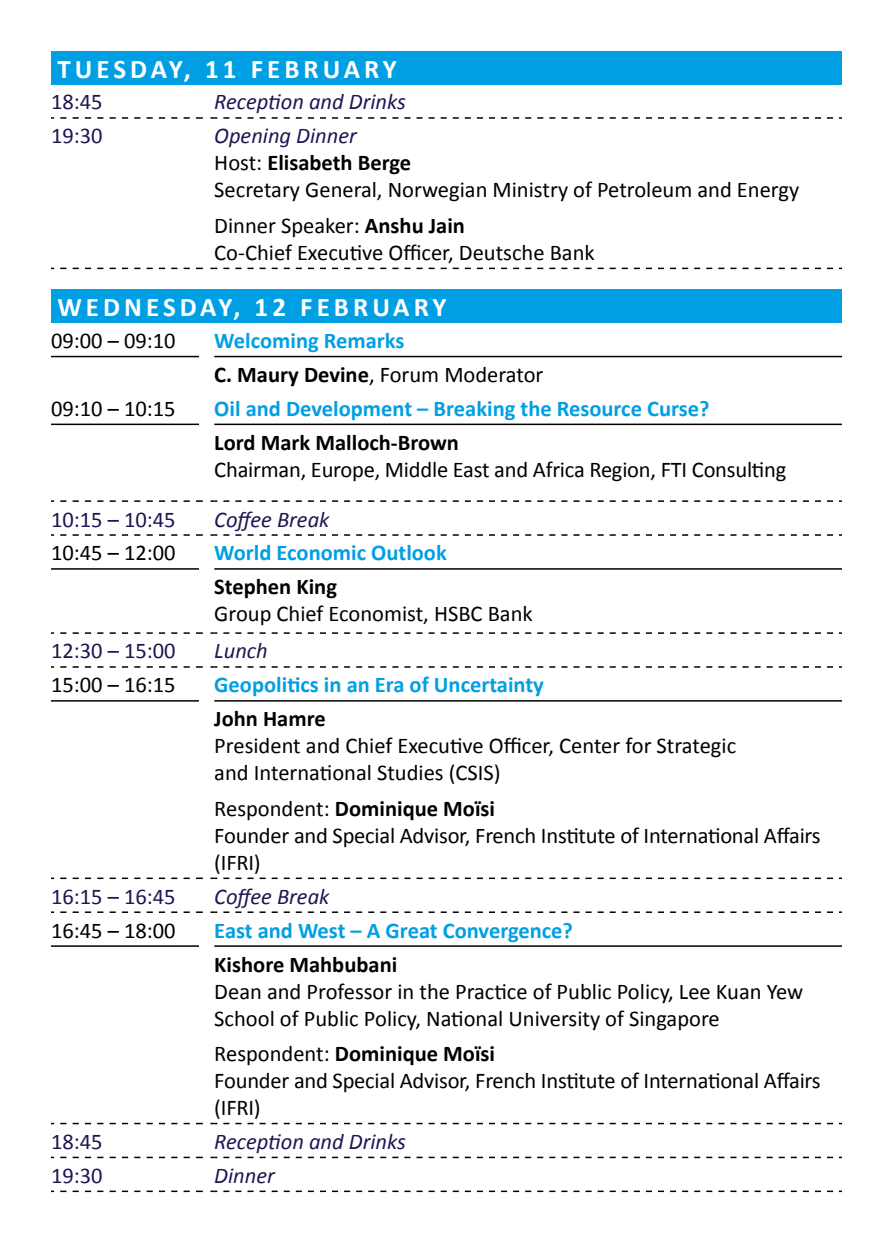
<style>
.page{position:relative;width:893px;height:1259px;background:#fff}
.page>*{position:absolute;margin:0;border:0;box-sizing:border-box;transform-origin:0 0}
.t1{font:700 27px "Calibri";letter-spacing:.15em;color:#fff}
.t2{font:22.5px/27px "Calibri";color:#000}
.t3{font:700 22.5px/33.9px "Calibri";color:#009fe3}
.t4{font:italic 22.5px "Calibri";color:#211452}
.t5{font:700 22.5px "Calibri";color:#000}
.t6{font:22.5px "Calibri";color:#211452}
.s1{font-style:italic;color:#211452}
.s2{font-weight:700}
.s3{color:#000}
.s4{font-weight:400;color:#000}
</style>
<div class="page">
<div style="left:51px;top:51px;width:791px;height:33px;background:#009fe3"></div>
<svg style="left:60px;top:117px;width:157px;height:2px"></svg>
<svg style="left:223px;top:117px;width:619px;height:2px"></svg>
<svg style="left:60px;top:268px;width:157px;height:1px"></svg>
<svg style="left:223px;top:268px;width:619px;height:1px"></svg>
<div style="left:51px;top:290px;width:791px;height:33px;background:#009fe3"></div>
<hr style="left:51px;top:356px;width:148px;height:1px;background:#000">
<hr style="left:214px;top:356px;width:628px;height:1px;background:#000">
<hr style="left:51px;top:423px;width:148px;height:2px;background:#000">
<hr style="left:214px;top:423px;width:628px;height:2px;background:#000">
<svg style="left:60px;top:500px;width:157px;height:2px"></svg>
<svg style="left:223px;top:500px;width:619px;height:2px"></svg>
<svg style="left:60px;top:534px;width:157px;height:2px"></svg>
<svg style="left:223px;top:534px;width:619px;height:2px"></svg>
<hr style="left:51px;top:568px;width:148px;height:1px;background:#000">
<hr style="left:214px;top:568px;width:628px;height:1px;background:#000">
<svg style="left:60px;top:632px;width:157px;height:2px"></svg>
<svg style="left:223px;top:632px;width:619px;height:2px"></svg>
<svg style="left:60px;top:666px;width:157px;height:2px"></svg>
<svg style="left:223px;top:666px;width:619px;height:2px"></svg>
<hr style="left:51px;top:700px;width:148px;height:1px;background:#000">
<hr style="left:214px;top:700px;width:628px;height:1px;background:#000">
<svg style="left:60px;top:877px;width:157px;height:2px"></svg>
<svg style="left:223px;top:877px;width:619px;height:2px"></svg>
<svg style="left:60px;top:911px;width:157px;height:2px"></svg>
<svg style="left:223px;top:911px;width:619px;height:2px"></svg>
<hr style="left:51px;top:945px;width:148px;height:2px;background:#000">
<hr style="left:214px;top:945px;width:628px;height:2px;background:#000">
<svg style="left:60px;top:1122px;width:157px;height:2px"></svg>
<svg style="left:223px;top:1122px;width:619px;height:2px"></svg>
<svg style="left:60px;top:1156px;width:157px;height:2px"></svg>
<svg style="left:223px;top:1156px;width:619px;height:2px"></svg>
<svg style="left:60px;top:1190px;width:157px;height:2px"></svg>
<svg style="left:223px;top:1190px;width:619px;height:2px"></svg>
<p class="t1" style="left:57px;top:51px;width:341px">TUESDAY, 11 FEBRUARY</p>
<p class="t6" style="left:51px;top:88px;width:53px">18:45</p>
<p class="t4" style="left:214px;top:87px;width:193px">Reception and Drinks</p>
<p class="t6" style="left:51px;top:122px;width:53px">19:30</p>
<p class="t2" style="left:214px;top:122px;width:586px"><span class="s1">Opening Dinner<br></span>Host: <span class="s2">Elisabeth Berge<br></span>Secretary General, Norwegian Ministry of Petroleum and Energy</p>
<p class="t2" style="left:214px;top:212px;width:382px">Dinner Speaker: <span class="s2">Anshu Jain<br></span>Co-Chief Executive Officer, Deutsche Bank</p>
<p class="t1" style="left:57px;top:290px;width:391px">WEDNESDAY, 12 FEBRUARY</p>
<p class="t2" style="left:51px;top:327px;width:126px">09:00 – 09:10</p>
<p class="t3" style="left:214px;top:324px;width:331px">Welcoming Remarks<br><span class="s3">C. Maury Devine</span><span class="s4">, Forum Moderator</span></p>
<p class="t2" style="left:51px;top:395px;width:126px">09:10 – 10:15</p>
<p class="t3" style="left:214px;top:391px;width:497px">Oil and Development – Breaking the Resource Curse?</p>
<p class="t5" style="left:214px;top:428px;width:246px">Lord Mark Malloch-Brown</p>
<p class="t2" style="left:214px;top:456px;width:574px">Chairman, Europe, Middle East and Africa Region, FTI Consulting</p>
<p class="t6" style="left:51px;top:505px;width:126px">10:15 – 10:45</p>
<p class="t4" style="left:214px;top:504px;width:117px">Coffee Break</p>
<p class="t2" style="left:51px;top:539px;width:126px">10:45 – 12:00</p>
<p class="t3" style="left:214px;top:536px;width:234px">World Economic Outlook</p>
<p class="t5" style="left:214px;top:572px;width:124px">Stephen King</p>
<p class="t2" style="left:214px;top:600px;width:320px">Group Chief Economist, HSBC Bank</p>
<p class="t6" style="left:51px;top:637px;width:126px">12:30 – 15:00</p>
<p class="t4" style="left:214px;top:635px;width:55px">Lunch</p>
<p class="t2" style="left:51px;top:671px;width:126px">15:00 – 16:15</p>
<p class="t3" style="left:214px;top:668px;width:331px">Geopolitics in an Era of Uncertainty</p>
<p class="t5" style="left:214px;top:704px;width:113px">John Hamre</p>
<p class="t2" style="left:214px;top:732px;width:523px">President and Chief Executive Officer, Center for Strategic and International Studies (CSIS)</p>
<p class="t2" style="left:214px;top:795px;width:608px">Respondent: <span class="s2">Dominique Moïsi<br></span>Founder and Special Advisor, French Institute of International Affairs (IFRI)</p>
<p class="t6" style="left:51px;top:882px;width:126px">16:15 – 16:45</p>
<p class="t4" style="left:214px;top:881px;width:117px">Coffee Break</p>
<p class="t2" style="left:51px;top:916px;width:126px">16:45 – 18:00</p>
<p class="t3" style="left:214px;top:913px;width:360px">East and West – A Great Convergence?</p>
<p class="t5" style="left:214px;top:949px;width:184px">Kishore Mahbubani</p>
<p class="t2" style="left:214px;top:977px;width:590px">Dean and Professor in the Practice of Public Policy, Lee Kuan Yew<br>School of Public Policy, National University of Singapore</p>
<p class="t2" style="left:214px;top:1040px;width:608px">Respondent: <span class="s2">Dominique Moïsi<br></span>Founder and Special Advisor, French Institute of International Affairs (IFRI)</p>
<p class="t6" style="left:51px;top:1127px;width:53px">18:45</p>
<p class="t4" style="left:214px;top:1126px;width:193px">Reception and Drinks</p>
<p class="t6" style="left:51px;top:1161px;width:53px">19:30</p>
<p class="t4" style="left:214px;top:1160px;width:62px">Dinner</p>
</div>
